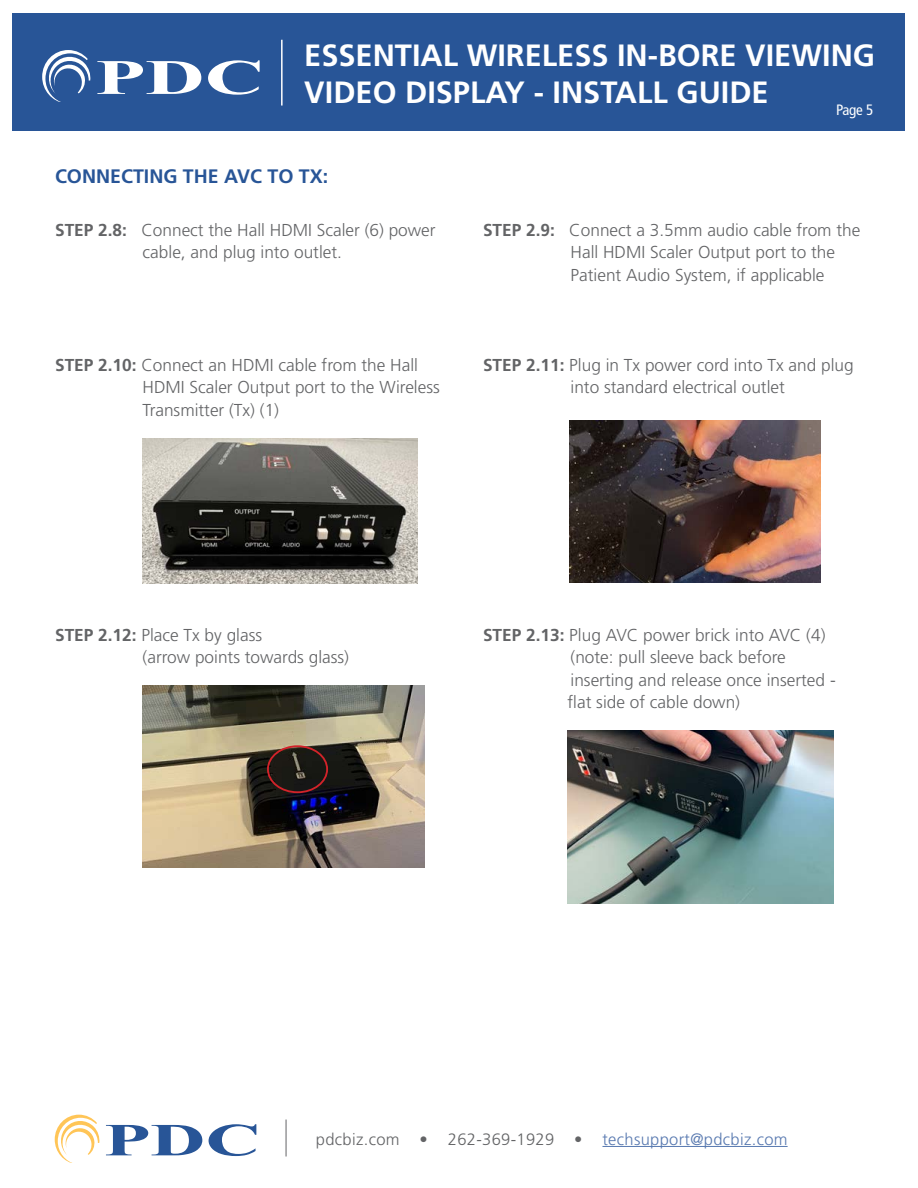
<style>
.page{position:relative;width:918px;height:1188px;background:#fff}
.page>*{position:absolute;margin:0;border:0;box-sizing:border-box;transform-origin:0 0}
.t1{font:700 30.75px/36.9px "Frutiger LT Std";color:#fff}
.t2{font:700 19.5px "Frutiger LT Std";color:#285597}
.t3{font:300 17.25px/22.5px "Frutiger LT Std";color:#636466}
.t4{font:300 16.5px "Frutiger";letter-spacing:.02em;color:#636466}
.t5{font:condensed 15px "Frutiger LT Std";color:#fff}
.s1{font-weight:700}
.s2{color:#5879b0}
</style>
<div class="page">
<div style="left:12px;top:14px;width:892px;height:117px;background:#285597"></div>
<svg style="left:106px;top:1125px;width:96px;height:30px"></svg>
<svg style="left:209px;top:1124px;width:47px;height:32px"></svg>
<svg style="left:55px;top:1115px;width:45px;height:48px"></svg>
<hr style="left:286px;top:1120px;width:1px;height:36px;background:#636466">
<hr style="left:602px;top:1146px;width:186px;height:1px;background:#5879b0">
<svg style="left:97px;top:61px;width:104px;height:33px"></svg>
<svg style="left:208px;top:60px;width:52px;height:35px"></svg>
<svg style="left:42px;top:50px;width:49px;height:52px"></svg>
<hr style="left:281px;top:40px;width:2px;height:66px;background:#fff">
<img style="left:569px;top:420px;width:251px;height:162px">
<img style="left:143px;top:685px;width:281px;height:182px">
<div style="left:267px;top:745px;width:61px;height:48px;border:2px solid #d2232a;border-radius:50%"></div>
<img style="left:142px;top:438px;width:276px;height:146px">
<img style="left:568px;top:731px;width:266px;height:172px">
<h1 class="t1" style="left:304px;top:37px;width:572px">ESSENTIAL WIRELESS IN-BORE VIEWING<br>VIDEO DISPLAY - INSTALL GUIDE</h1>
<p class="t5" style="left:836px;top:101px;width:39px">Page 5</p>
<p class="t2" style="left:55px;top:165px;width:275px">CONNECTING THE AVC TO TX:</p>
<p class="t3" style="left:55px;top:219px;width:382px;text-align:center"><span class="s1">STEP 2.8:</span> Connect the Hall HDMI Scaler (6) power cable, and plug into outlet.</p>
<p class="t3" style="left:143px;top:354px;width:299px;text-indent:-88px"><span class="s1">STEP 2.10:</span> Connect an HDMI cable from the Hall<br>HDMI Scaler Output port to the Wireless<br>Transmitter (Tx) (1)</p>
<p class="t3" style="left:571px;top:219px;width:291px;text-indent:-88px"><span class="s1">STEP 2.9:</span> Connect a 3.5mm audio cable from the<br>Hall HDMI Scaler Output port to the<br>Patient Audio System, if applicable</p>
<p class="t3" style="left:571px;top:354px;width:285px;text-indent:-88px"><span class="s1">STEP 2.11:</span> Plug in Tx power cord into Tx and plug into standard electrical outlet</p>
<p class="t3" style="left:143px;top:624px;width:208px;text-indent:-88px"><span class="s1">STEP 2.12:</span> Place Tx by glass<br>(arrow points towards glass)</p>
<p class="t3" style="left:568px;top:624px;width:270px;text-indent:-85px"><span class="s1">STEP 2.13:</span> Plug AVC power brick into AVC (4) (note: pull sleeve back before inserting and release once inserted - flat side of cable down)</p>
<p class="t4" style="left:316px;top:1130px;width:473px">pdcbiz.com • 262-369-1929 • <span class="s2">techsupport@pdcbiz.com</span></p>
</div>
